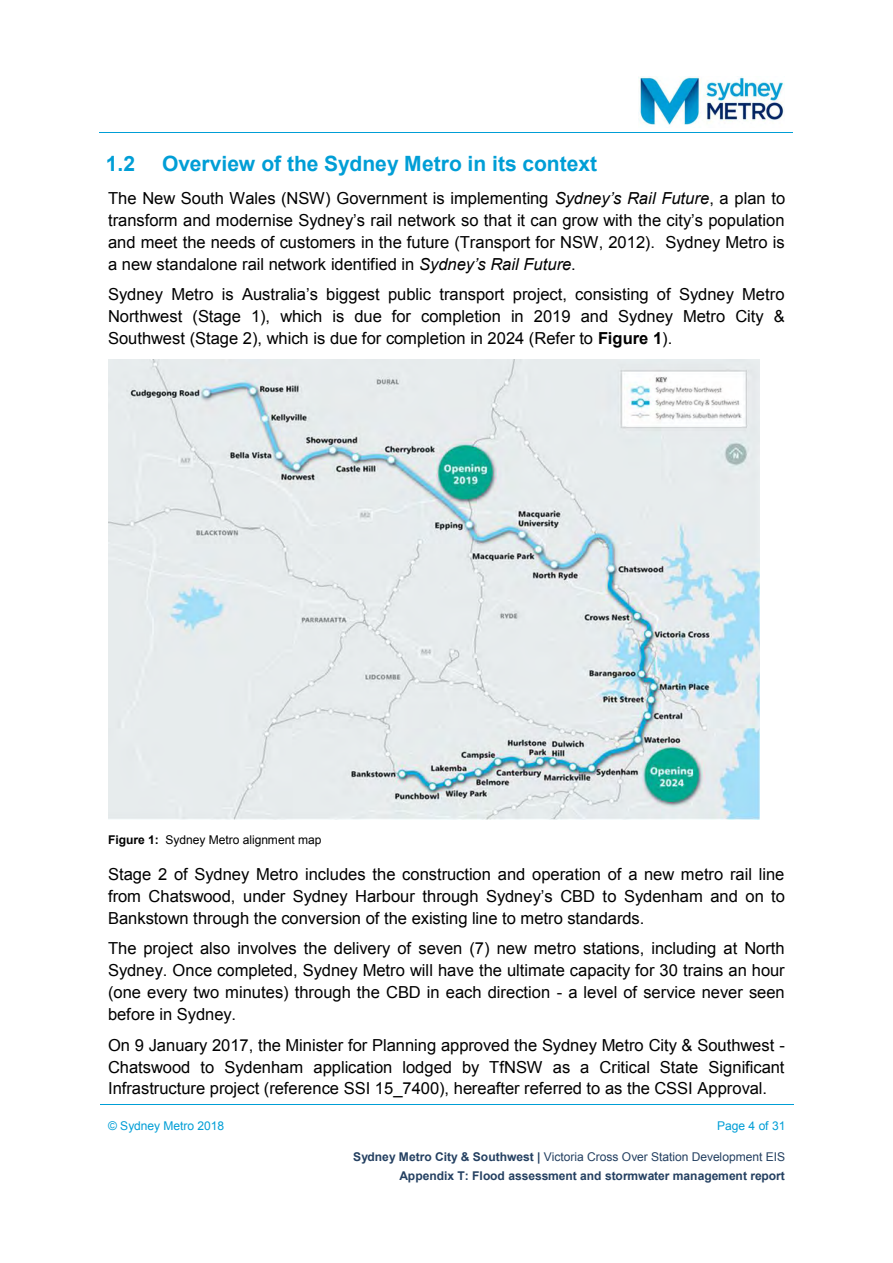
<style>
.page{position:relative;width:893px;height:1263px;background:#fff}
.page>*{position:absolute;margin:0;border:0;box-sizing:border-box;transform-origin:0 0}
.t1{font:700 21px "Arial";color:#009ed6}
.t2{font:16.5px/21.9px "Arial";color:#000;text-align:justify}
.t3{font:700 12px/18.3px "Arial";color:#244061;text-align:right}
.t4{font:12px "Arial";letter-spacing:-.005em;color:#000}
.t5{font:12px "Arial";letter-spacing:-.005em;color:#009ed6}
.s1{font-style:italic}
.s2{font-weight:700}
.s3{font-weight:400}
</style>
<div class="page">
<hr style="left:100px;top:132px;width:529px;height:1px;background:#009ed6">
<hr style="left:629px;top:132px;width:164px;height:1px;background:#009ed6">
<hr style="left:100px;top:1105px;width:146px;height:1px;background:#009ed6">
<hr style="left:247px;top:1105px;width:393px;height:1px;background:#009ed6">
<hr style="left:640px;top:1105px;width:153px;height:1px;background:#009ed6">
<img style="left:638px;top:77px;width:146px;height:48px">
<img style="left:108px;top:360px;width:652px;height:460px">
<p class="t1" style="left:106px;top:149px;width:31px">1.2</p>
<p class="t1" style="left:162px;top:149px;width:437px">Overview of the Sydney Metro in its context</p>
<p class="t2" style="left:108px;top:188px;width:679px">The New South Wales (NSW) Government is implementing <span class="s1">Sydney’s Rail Future</span>, a plan to transform and modernise Sydney’s rail network so that it can grow with the city’s population and meet the needs of customers in the future (Transport for NSW, 2012). Sydney Metro is a new standalone rail network identified in <span class="s1">Sydney’s Rail Future</span>.</p>
<p class="t2" style="left:108px;top:284px;width:678px">Sydney Metro is Australia’s biggest public transport project, consisting of Sydney Metro Northwest (Stage 1), which is due for completion in 2019 and Sydney Metro City &amp; Southwest (Stage 2), which is due for completion in 2024 (Refer to <span class="s2">Figure 1</span>).</p>
<p class="t4" style="left:108px;top:832px;width:215px"><span class="s2">Figure 1:</span> Sydney Metro alignment map</p>
<p class="t2" style="left:108px;top:863px;width:679px">Stage 2 of Sydney Metro includes the construction and operation of a new metro rail line from Chatswood, under Sydney Harbour through Sydney’s CBD to Sydenham and on to Bankstown through the conversion of the existing line to metro standards.</p>
<p class="t2" style="left:108px;top:938px;width:678px">The project also involves the delivery of seven (7) new metro stations, including at North Sydney. Once completed, Sydney Metro will have the ultimate capacity for 30 trains an hour (one every two minutes) through the CBD in each direction - a level of service never seen before in Sydney.</p>
<p class="t2" style="left:108px;top:1034px;width:679px">On 9 January 2017, the Minister for Planning approved the Sydney Metro City &amp; Southwest - Chatswood to Sydenham application lodged by TfNSW as a Critical State Significant Infrastructure project (reference SSI 15_7400), hereafter referred to as the CSSI Approval.</p>
<p class="t5" style="left:108px;top:1118px;width:118px">© Sydney Metro 2018</p>
<p class="t5" style="left:717px;top:1118px;width:70px">Page 4 of 31</p>
<p class="t3" style="left:353px;top:1148px;width:434px">Sydney Metro City &amp; Southwest | <span class="s3">Victoria Cross Over Station Development EIS<br></span>Appendix T: Flood assessment and stormwater management report</p>
</div>
